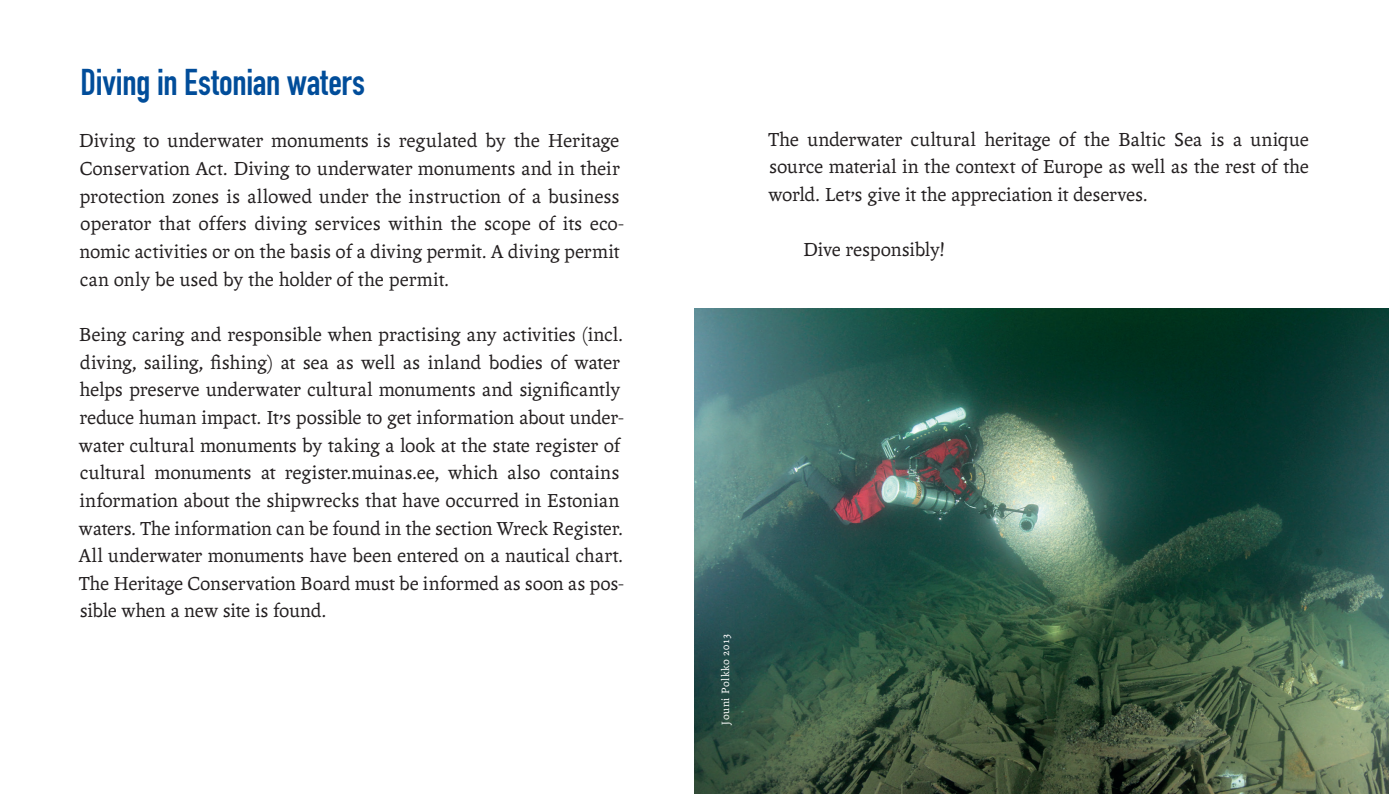
<style>
.page{position:relative;width:1389px;height:794px;background:#fff}
.page>*{position:absolute;margin:0;border:0;box-sizing:border-box;transform-origin:0 0}
.t1{font:36.75px "DIN Engschrift Std";letter-spacing:-.005em;color:#014d9a}
.t2{font:20.3px/27.7px "Andralis ND Os F";letter-spacing:-.005em;color:#231f20}
.t3{font:11.38px "Andralis ND Os F";letter-spacing:.045em;color:#fff}
</style>
<div class="page">
<img style="left:694px;top:309px;width:695px;height:485px">
<h1 class="t1" style="left:81px;top:61px;width:286px">Diving in Estonian waters</h1>
<p class="t2" style="left:79px;top:127px;width:547px">Diving to underwater monuments is regulated by the Heritage Conservation Act. Diving to underwater monuments and in their protection zones is allowed under the instruction of a business operator that offers diving services within the scope of its eco&shy;nomic activities or on the basis of a diving permit. A diving permit can only be used by the holder of the permit.</p>
<p class="t2" style="left:79px;top:321px;width:547px">Being caring and responsible when practising any activities (incl. diving, sailing, fishing) at sea as well as inland bodies of water helps preserve underwater cultural monuments and significantly reduce human impact. It’s possible to get information about under&shy;water cultural monuments by taking a look at the state register of cultural monuments at register.muinas.ee, which also contains information about the shipwrecks that have occurred in Estonian waters. The information can be found in the section Wreck Register.<br>All underwater monuments have been entered on a nautical chart.<br>The Heritage Conservation Board must be informed as soon as pos&shy;sible when a new site is found.</p>
<p class="t2" style="left:768px;top:125px;width:542px;text-align:justify">The underwater cultural heritage of the Baltic Sea is a unique source material in the context of Europe as well as the rest of the world. Let’s give it the appreciation it deserves.</p>
<p class="t2" style="left:803px;top:236px;width:143px">Dive responsibly!</p>
<p class="t3" style="left:719px;top:724px;width:92px;rotate:-90deg">Jouni Polkko 2013</p>
</div>
